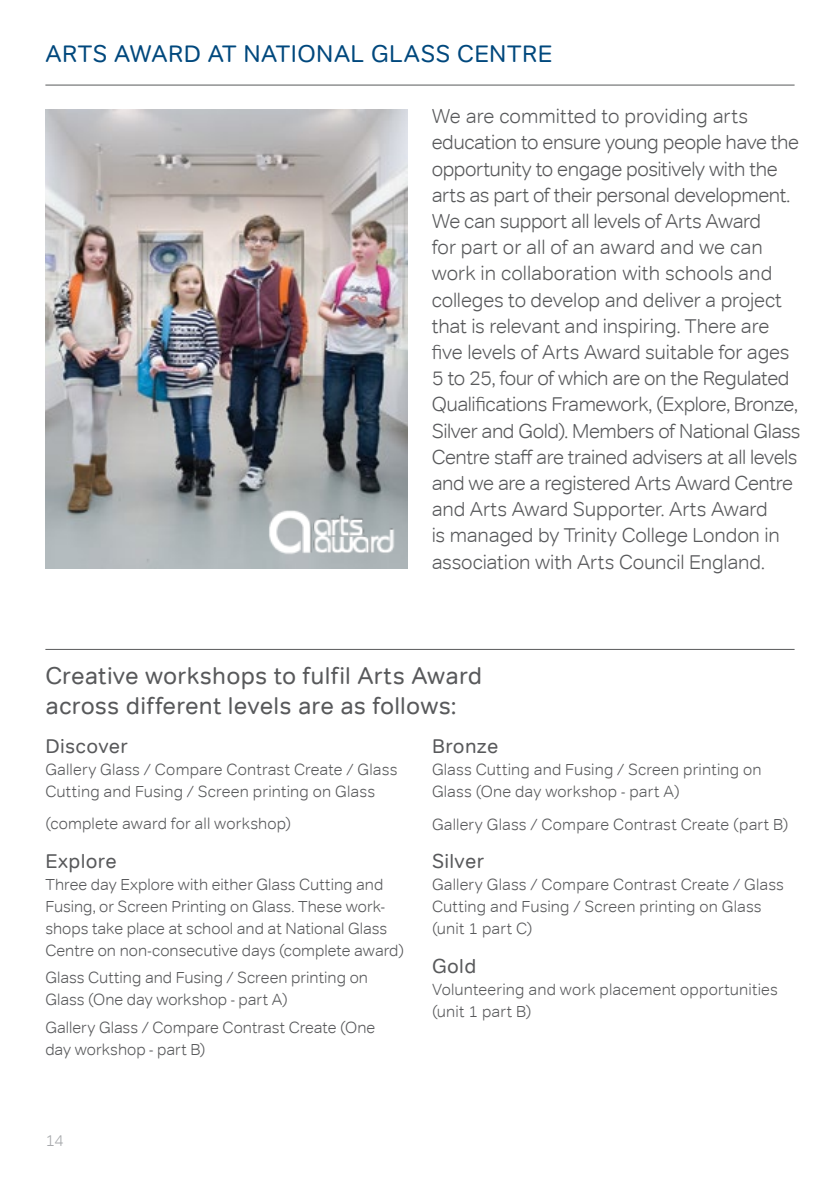
<style>
.page{position:relative;width:840px;height:1191px;background:#fff}
.page>*{position:absolute;margin:0;border:0;box-sizing:border-box;transform-origin:0 0}
.t1{font:24px/30px "Tondo";letter-spacing:.005em;color:#58595b}
.t2{font:24px "Tondo";letter-spacing:.02em;color:#00487d}
.t3{font:300 20px/26.2px "Tondo";letter-spacing:-.015em;color:#58595b}
.t4{font:20px "Tondo";letter-spacing:.015em;color:#58595b}
.t5{font:300 16px/22px "Tondo";letter-spacing:.005em;color:#58595b}
.t6{font:300 16px "Tondo";color:#a7a9ac}
</style>
<div class="page">
<hr style="left:45px;top:85px;width:749px;height:1px;background:#58595b">
<hr style="left:45px;top:649px;width:749px;height:1px;background:#58595b">
<img style="left:45px;top:109px;width:363px;height:459px">
<img style="left:267px;top:510px;width:127px;height:44px">
<h1 class="t2" style="left:46px;top:39px;width:508px">ARTS AWARD AT NATIONAL GLASS CENTRE</h1>
<p class="t3" style="left:431px;top:103px;width:370px">We are committed to providing arts education to ensure young people have the opportunity to engage positively with the arts as part of their personal development.<br>We can support all levels of Arts Award<br>for part or all of an award and we can work in collaboration with schools and colleges to develop and deliver a project that is relevant and inspiring. There are five levels of Arts Award suitable for ages 5 to 25, four of which are on the Regulated Qualifications Framework, (Explore, Bronze, Silver and Gold). Members of National Glass Centre staff are trained advisers at all levels and we are a registered Arts Award Centre and Arts Award Supporter. Arts Award<br>is managed by Trinity College London in association with Arts Council England.</p>
<h1 class="t1" style="left:45px;top:661px;width:438px">Creative workshops to fulfil Arts Award across different levels are as follows:</h1>
<p class="t4" style="left:45px;top:733px;width:84px">Discover</p>
<p class="t5" style="left:45px;top:758px;width:353px">Gallery Glass / Compare Contrast Create / Glass<br>Cutting and Fusing / Screen printing on Glass</p>
<p class="t5" style="left:45px;top:812px;width:247px">(complete award for all workshop)</p>
<p class="t4" style="left:45px;top:848px;width:73px">Explore</p>
<p class="t5" style="left:45px;top:873px;width:360px">Three day Explore with either Glass Cutting and Fusing, or Screen Printing on Glass. These work&shy;shops take place at school and at National Glass Centre on non-consecutive days (complete award)</p>
<p class="t5" style="left:45px;top:966px;width:324px">Glass Cutting and Fusing / Screen printing on<br>Glass (One day workshop - part A)</p>
<p class="t5" style="left:45px;top:1016px;width:331px">Gallery Glass / Compare Contrast Create (One day workshop - part B)</p>
<p class="t4" style="left:432px;top:733px;width:68px">Bronze</p>
<p class="t5" style="left:432px;top:758px;width:331px">Glass Cutting and Fusing / Screen printing on<br>Glass (One day workshop - part A)</p>
<p class="t5" style="left:432px;top:813px;width:358px">Gallery Glass / Compare Contrast Create (part B)</p>
<p class="t4" style="left:432px;top:849px;width:53px">Silver</p>
<p class="t5" style="left:432px;top:873px;width:353px">Gallery Glass / Compare Contrast Create / Glass<br>Cutting and Fusing / Screen printing on Glass (unit 1 part C)</p>
<p class="t4" style="left:432px;top:953px;width:46px">Gold</p>
<p class="t5" style="left:432px;top:978px;width:347px">Volunteering and work placement opportunities (unit 1 part B)</p>
<p class="t6" style="left:45px;top:1130px;width:20px">14</p>
</div>
